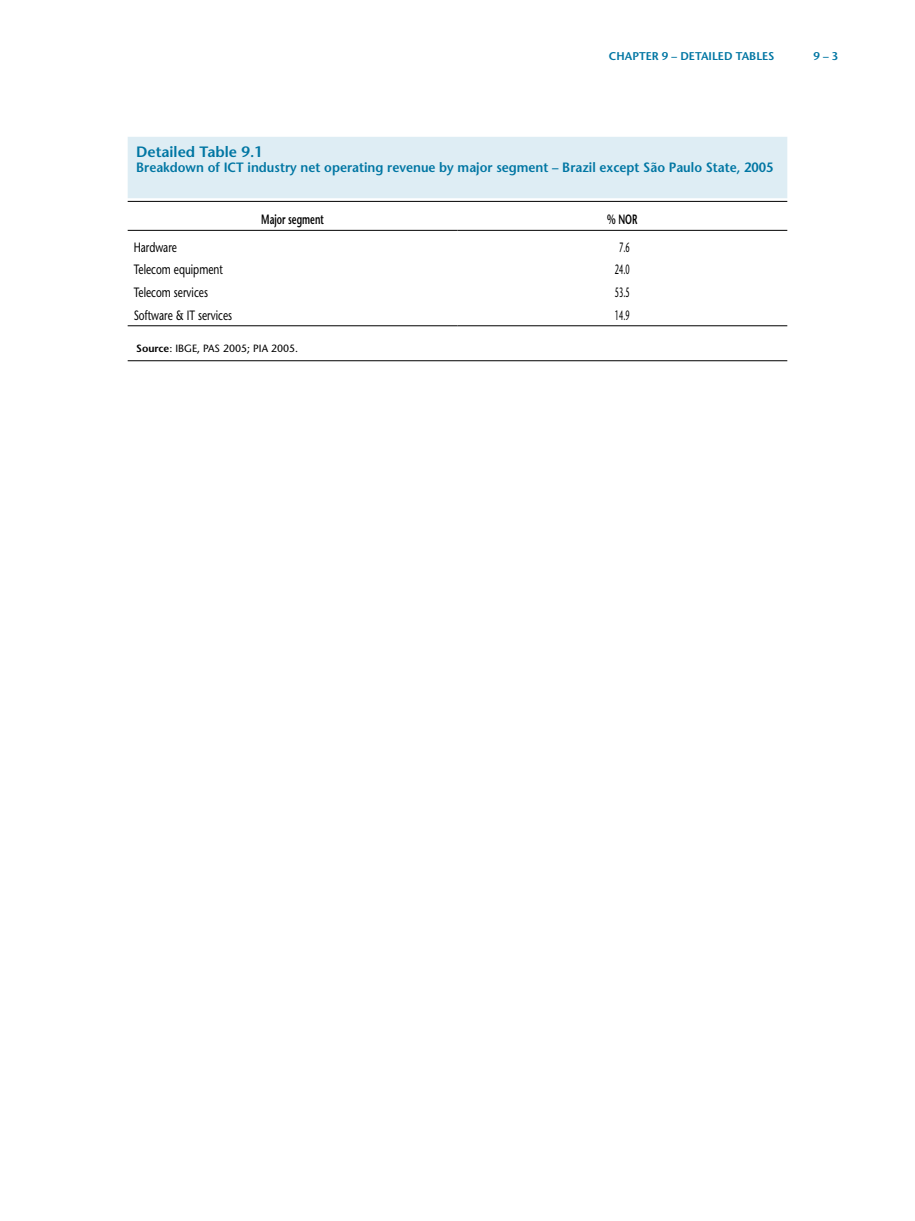
<style>
.page{position:relative;width:915px;height:1221px;background:#fff}
.page>*{position:absolute;margin:0;border:0;box-sizing:border-box;transform-origin:0 0}
.t1{font:600 15px "Stone Sans";color:#0076a3}
.t2{font:600 13.5px "Stone Sans";color:#0076a3;scale:.95 1}
.t3{font:13.5px "Stone Sans";color:#000;scale:.75 1}
.t4{font:600 13.5px "Stone Sans";color:#000;scale:.65 1}
.t5{font:13.5px "Stone Sans";color:#000;scale:.55 1}
.t6{font:600 11.25px "Stone Sans";color:#0076a3}
.t7{font:10.5px "Stone Sans";color:#000}
.s1{font-weight:600}
</style>
<div class="page">
<div style="left:128px;top:137px;width:659px;height:61px;background:#deedf4"></div>
<hr style="left:128px;top:201px;width:659px;height:1px;background:#000">
<hr style="left:128px;top:360px;width:659px;height:1px;background:#000">
<hr style="left:128px;top:230px;width:329px;height:1px;background:#000">
<hr style="left:457px;top:230px;width:330px;height:1px;background:#000">
<hr style="left:128px;top:325px;width:329px;height:1px;background:#000">
<hr style="left:457px;top:325px;width:330px;height:1px;background:#000">
<p class="t6" style="left:608px;top:49px;width:167px">chapter 9 – Detailed tables</p>
<p class="t6" style="left:813px;top:49px;width:26px">9 – 3</p>
<p class="t1" style="left:136px;top:142px;width:128px">Detailed Table 9.1</p>
<p class="t2" style="left:136px;top:158px;width:672px">Breakdown of ICT industry net operating revenue by major segment – Brazil except São Paulo State, 2005</p>
<p class="t4" style="left:261px;top:211px;width:98px">Major segment</p>
<p class="t4" style="left:607px;top:211px;width:48px">% NOR</p>
<p class="t3" style="left:134px;top:238px;width:59px">Hardware</p>
<p class="t5" style="left:619px;top:238px;width:21px">7.6</p>
<p class="t3" style="left:134px;top:261px;width:120px">Telecom equipment</p>
<p class="t5" style="left:614px;top:261px;width:29px">24.0</p>
<p class="t3" style="left:134px;top:284px;width:100px">Telecom services</p>
<p class="t5" style="left:614px;top:284px;width:29px">53.5</p>
<p class="t3" style="left:134px;top:307px;width:133px">Software &amp; IT services</p>
<p class="t5" style="left:614px;top:307px;width:29px">14.9</p>
<p class="t7" style="left:136px;top:341px;width:163px"><span class="s1">Source</span>: IBGE, PAS 2005; PIA 2005.</p>
</div>
